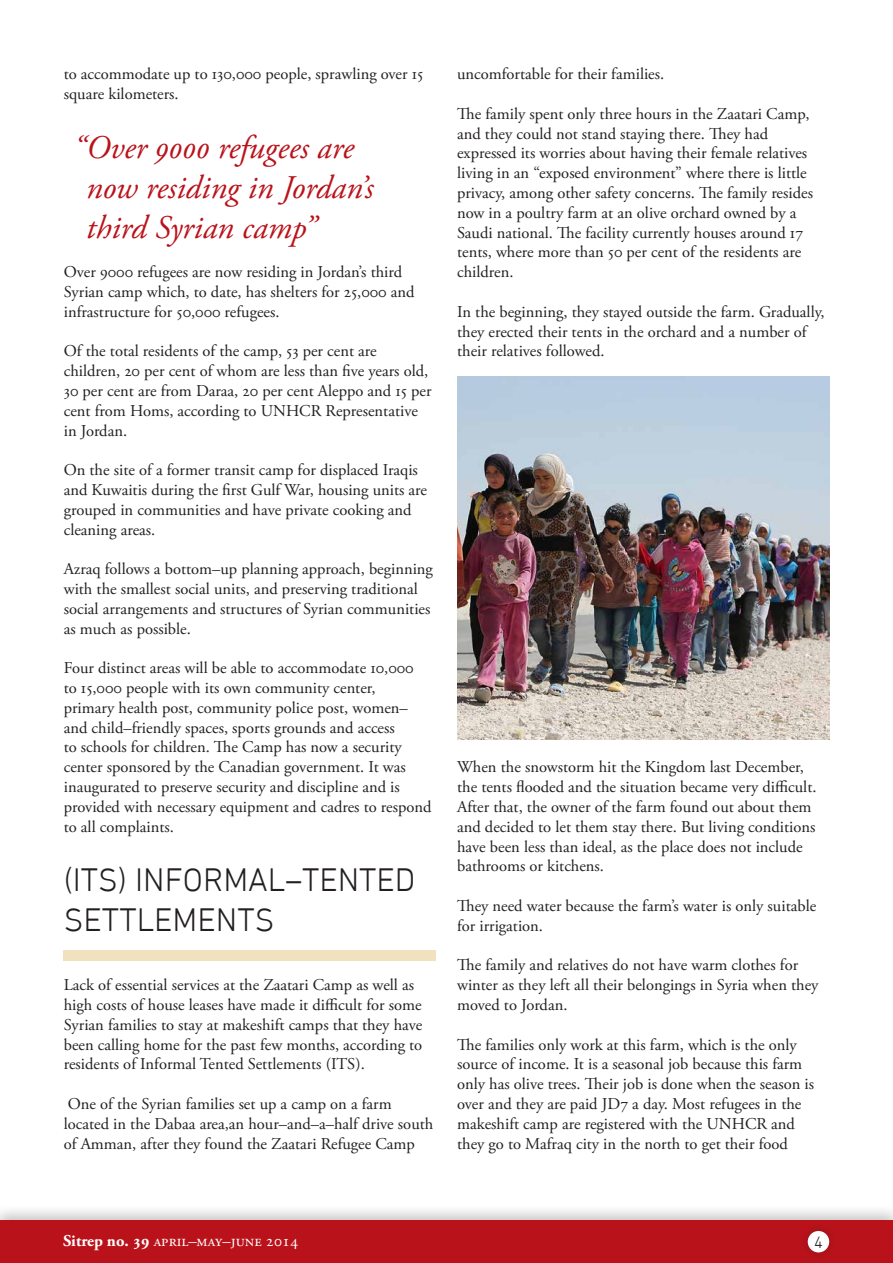
<style>
.page{position:relative;width:893px;height:1263px;background:#fff}
.page>*{position:absolute;margin:0;border:0;box-sizing:border-box;transform-origin:0 0}
.t1{font:italic 33px/39.6px "Adobe Garamond Pro";color:#ba121a}
.t2{font:300 33px/39.6px "DIN Next LT Arabic";color:#231f20}
.t3{font:16.5px/19.8px "Adobe Garamond Pro";color:#231f20}
.t4{font:16.5px "Adobe Garamond Pro";color:#fff}
.t5{font:300 16.5px "DIN Next LT Arabic";color:#231f20}
.s1{font-weight:700}
</style>
<div class="page">
<div style="left:0;top:1204px;width:893px;height:59px;background:#231f20;opacity:.25"></div>
<div style="left:0;top:1220px;width:893px;height:43px;background:#ba121a"></div>
<div style="left:799px;top:1222px;width:39px;height:39px;background:#231f20;opacity:.3"></div>
<div style="left:808px;top:1231px;width:21px;height:21px;background:#fff;border-radius:50%"></div>
<img style="left:457px;top:376px;width:372px;height:364px">
<div style="left:64px;top:950px;width:372px;height:11px;background:#f1e1be"></div>
<p class="t3" style="left:64px;top:65px;width:361px">to accommodate up to 130,000 people, sprawling over 15 square kilometers.</p>
<h1 class="t1" style="left:86px;top:129px;width:289px;text-indent:-13px">“Over 9000 refugees are now residing in Jordan’s third Syrian camp”</h1>
<p class="t3" style="left:64px;top:263px;width:352px">Over 9000 refugees are now residing in Jordan’s third<br>Syrian camp which, to date, has shelters for 25,000 and infrastructure for 50,000 refugees.</p>
<p class="t3" style="left:64px;top:342px;width:369px">Of the total residents of the camp, 53 per cent are children, 20 per cent of whom are less than five years old, 30 per cent are from Daraa, 20 per cent Aleppo and 15 per cent from Homs, according to UNHCR Representative in Jordan.</p>
<p class="t3" style="left:64px;top:461px;width:365px">On the site of a former transit camp for displaced Iraqis and Kuwaitis during the first Gulf War, housing units are grouped in communities and have private cooking and cleaning areas.</p>
<p class="t3" style="left:64px;top:560px;width:371px">Azraq follows a bottom–up planning approach, beginning with the smallest social units, and preserving traditional social arrangements and structures of Syrian communities as much as possible.</p>
<p class="t3" style="left:64px;top:659px;width:369px">Four distinct areas will be able to accommodate 10,000<br>to 15,000 people with its own community center,<br>primary health post, community police post, women– and child–friendly spaces, sports grounds and access<br>to schools for children. The Camp has now a security center sponsored by the Canadian government. It was inaugurated to preserve security and discipline and is provided with necessary equipment and cadres to respond to all complaints.</p>
<h1 class="t2" style="left:64px;top:860px;width:353px">(ITS) INFORMAL–TENTED<br>SETTLEMENTS</h1>
<p class="t3" style="left:64px;top:975px;width:360px">Lack of essential services at the Zaatari Camp as well as high costs of house leases have made it difficult for some Syrian families to stay at makeshift camps that they have been calling home for the past few months, according to residents of Informal Tented Settlements (ITS).</p>
<p class="t3" style="left:64px;top:1094px;width:371px">One of the Syrian families set up a camp on a farm located in the Dabaa area,an hour–and–a–half drive south of Amman, after they found the Zaatari Refugee Camp</p>
<p class="t3" style="left:457px;top:65px;width:209px">uncomfortable for their families.</p>
<p class="t3" style="left:457px;top:104px;width:357px">The family spent only three hours in the Zaatari Camp, and they could not stand staying there. They had expressed its worries about having their female relatives living in an “exposed environment” where there is little privacy, among other safety concerns. The family resides now in a poultry farm at an olive orchard owned by a Saudi national. The facility currently houses around 17 tents, where more than 50 per cent of the residents are children.</p>
<p class="t3" style="left:457px;top:302px;width:369px">In the beginning, they stayed outside the farm. Gradually, they erected their tents in the orchard and a number of their relatives followed.</p>
<p class="t3" style="left:457px;top:758px;width:361px">When the snowstorm hit the Kingdom last December, the tents flooded and the situation became very difficult.<br>After that, the owner of the farm found out about them and decided to let them stay there. But living conditions have been less than ideal, as the place does not include bathrooms or kitchens.</p>
<p class="t3" style="left:457px;top:896px;width:361px">They need water because the farm’s water is only suitable for irrigation.</p>
<p class="t3" style="left:457px;top:956px;width:363px">The family and relatives do not have warm clothes for winter as they left all their belongings in Syria when they moved to Jordan.</p>
<p class="t3" style="left:457px;top:1035px;width:358px">The families only work at this farm, which is the only source of income. It is a seasonal job because this farm only has olive trees. Their job is done when the season is over and they are paid JD7 a day. Most refugees in the makeshift camp are registered with the UNHCR and they go to Mafraq city in the north to get their food</p>
<p class="t4" style="left:63px;top:1231px;width:237px"><span class="s1">Sitrep no. 39</span> APRIL–MAY–JUNE 2014</p>
<p class="t5" style="left:814px;top:1232px;width:10px">4</p>
</div>
